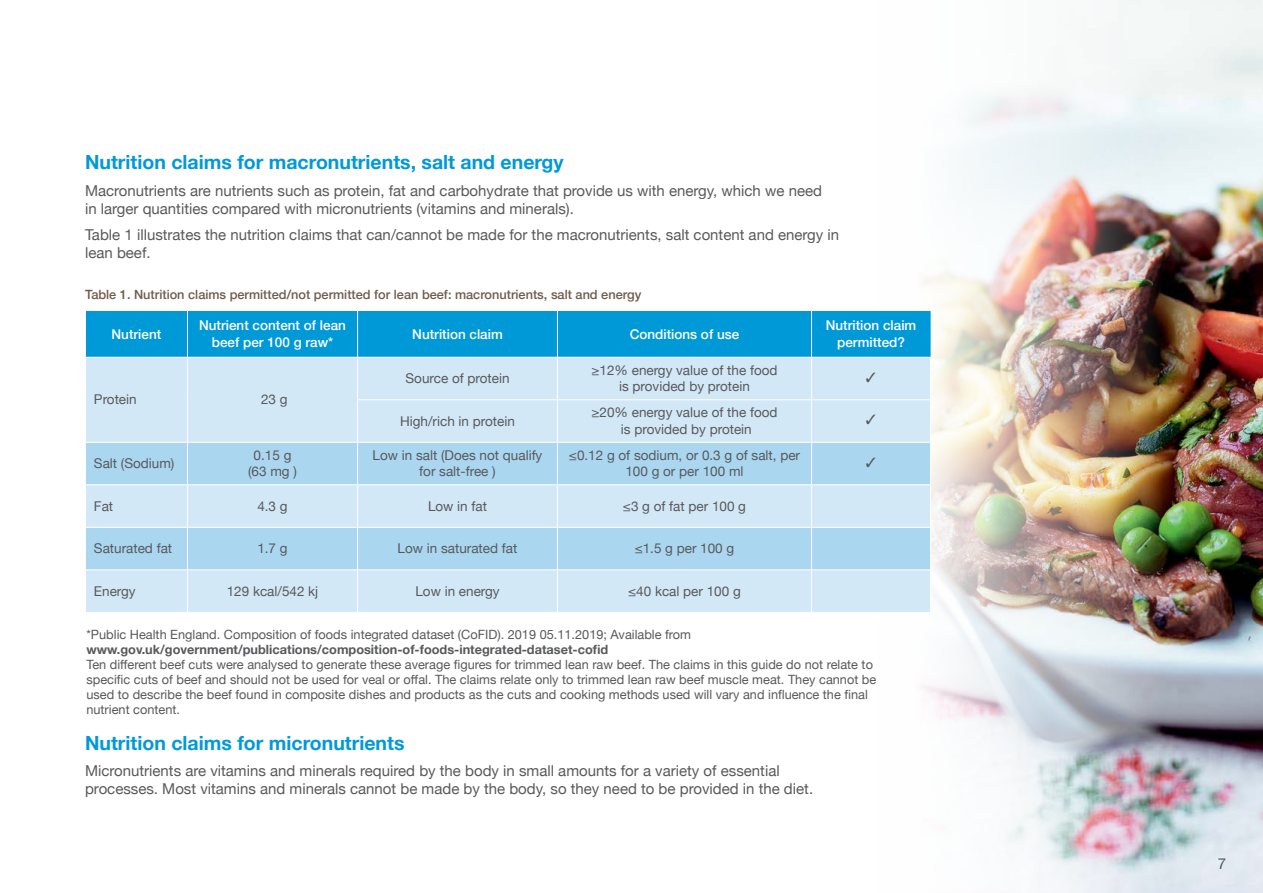
<style>
.page{position:relative;width:1263px;height:893px;background:#fff}
.page>*{position:absolute;margin:0;border:0;box-sizing:border-box;transform-origin:0 0}
.A4_SUBHEAD_1{font:700 19.5px "Helvetica Neue";color:#0099d8}
.MAIN_BODY{font:15px/18px "Helvetica Neue";color:#58595b}
.TABLE_BODY{font:13.5px/16.5px "Helvetica Neue";color:#58595b;text-align:center}
.TABLE_HEADING{font:500 13.5px/16.5px "Helvetica Neue";color:#fff;text-align:center}
.FOOT_NOTES_2019{font:12.75px/15px "Helvetica Neue";color:#58595b}
.MAIN_CAPTION_2019{font:500 12.75px "Helvetica Neue";color:#6f5b4b}
.s1{font-weight:700}
</style>
<div class="page">
<img style="left:923px;top:0;width:340px;height:893px">
<div style="left:86px;top:311px;width:844px;height:46px;background:#0099d8"></div>
<div style="left:86px;top:358px;width:844px;height:254px;background:#d3e8f7"></div>
<svg style="left:86px;top:443px;width:844px;height:126px;background:#b8dcf2"></svg>
<hr style="left:187px;top:311px;width:1px;height:46px;background:#fff">
<hr style="left:357px;top:311px;width:1px;height:46px;background:#fff">
<hr style="left:557px;top:311px;width:1px;height:46px;background:#fff">
<hr style="left:811px;top:310px;width:119px;height:1px;background:#fff">
<hr style="left:811px;top:311px;width:1px;height:46px;background:#fff">
<hr style="left:811px;top:357px;width:120px;height:1px;background:#fff">
<hr style="left:187px;top:358px;width:1px;height:42px;background:#fff">
<hr style="left:187px;top:400px;width:1px;height:42px;background:#fff">
<hr style="left:357px;top:358px;width:1px;height:41px;background:#fff">
<hr style="left:357px;top:400px;width:1px;height:42px;background:#fff">
<hr style="left:557px;top:358px;width:1px;height:41px;background:#fff">
<hr style="left:811px;top:358px;width:1px;height:41px;background:#fff">
<hr style="left:930px;top:358px;width:1px;height:41px;background:#fff">
<hr style="left:557px;top:400px;width:1px;height:42px;background:#fff">
<hr style="left:811px;top:400px;width:1px;height:42px;background:#fff">
<hr style="left:930px;top:400px;width:1px;height:42px;background:#fff">
<hr style="left:357px;top:399px;width:200px;height:1px;background:#fff">
<hr style="left:557px;top:399px;width:254px;height:1px;background:#fff">
<hr style="left:811px;top:399px;width:120px;height:1px;background:#fff">
<hr style="left:187px;top:485px;width:1px;height:42px;background:#fff">
<hr style="left:187px;top:570px;width:1px;height:42px;background:#fff">
<hr style="left:357px;top:485px;width:1px;height:42px;background:#fff">
<hr style="left:357px;top:570px;width:1px;height:42px;background:#fff">
<hr style="left:557px;top:485px;width:1px;height:42px;background:#fff">
<hr style="left:557px;top:570px;width:1px;height:42px;background:#fff">
<hr style="left:811px;top:485px;width:1px;height:42px;background:#fff">
<hr style="left:811px;top:570px;width:1px;height:42px;background:#fff">
<hr style="left:930px;top:485px;width:1px;height:42px;background:#fff">
<hr style="left:930px;top:570px;width:1px;height:42px;background:#fff">
<hr style="left:811px;top:612px;width:120px;height:1px;background:#fff">
<hr style="left:85px;top:442px;width:102px;height:1px;background:#fff">
<hr style="left:187px;top:442px;width:171px;height:1px;background:#fff">
<hr style="left:358px;top:442px;width:199px;height:1px;background:#fff">
<hr style="left:557px;top:442px;width:254px;height:1px;background:#fff">
<hr style="left:811px;top:442px;width:119px;height:1px;background:#fff">
<hr style="left:187px;top:443px;width:1px;height:41px;background:#fff">
<hr style="left:357px;top:443px;width:1px;height:41px;background:#fff">
<hr style="left:557px;top:443px;width:1px;height:41px;background:#fff">
<hr style="left:811px;top:443px;width:1px;height:41px;background:#fff">
<hr style="left:930px;top:442px;width:1px;height:42px;background:#fff">
<hr style="left:85px;top:484px;width:102px;height:1px;background:#fff">
<hr style="left:187px;top:484px;width:171px;height:1px;background:#fff">
<hr style="left:358px;top:484px;width:199px;height:1px;background:#fff">
<hr style="left:557px;top:484px;width:254px;height:1px;background:#fff">
<hr style="left:811px;top:484px;width:120px;height:1px;background:#fff">
<hr style="left:85px;top:527px;width:102px;height:1px;background:#fff">
<hr style="left:187px;top:527px;width:171px;height:1px;background:#fff">
<hr style="left:358px;top:527px;width:199px;height:1px;background:#fff">
<hr style="left:557px;top:527px;width:254px;height:1px;background:#fff">
<hr style="left:811px;top:527px;width:119px;height:1px;background:#fff">
<hr style="left:187px;top:528px;width:1px;height:41px;background:#fff">
<hr style="left:357px;top:528px;width:1px;height:41px;background:#fff">
<hr style="left:557px;top:528px;width:1px;height:41px;background:#fff">
<hr style="left:811px;top:528px;width:1px;height:41px;background:#fff">
<hr style="left:930px;top:527px;width:1px;height:42px;background:#fff">
<hr style="left:85px;top:569px;width:102px;height:1px;background:#fff">
<hr style="left:187px;top:569px;width:171px;height:1px;background:#fff">
<hr style="left:358px;top:569px;width:199px;height:1px;background:#fff">
<hr style="left:557px;top:569px;width:254px;height:1px;background:#fff">
<hr style="left:811px;top:569px;width:120px;height:1px;background:#fff">
<svg style="left:866px;top:372px;width:10px;height:10px"></svg>
<svg style="left:866px;top:415px;width:10px;height:9px"></svg>
<svg style="left:866px;top:457px;width:10px;height:10px"></svg>
<p class="A4_SUBHEAD_1" style="left:85px;top:147px;width:480px">Nutrition claims for macronutrients, salt and energy</p>
<p class="MAIN_BODY" style="left:85px;top:182px;width:738px">Macronutrients are nutrients such as protein, fat and carbohydrate that provide us with energy, which we need in larger quantities compared with micronutrients (vitamins and minerals).</p>
<p class="MAIN_BODY" style="left:85px;top:227px;width:755px">Table 1 illustrates the nutrition claims that can/cannot be made for the macronutrients, salt content and energy in lean beef.</p>
<p class="MAIN_CAPTION_2019" style="left:85px;top:285px;width:558px">Table 1. Nutrition claims permitted/not permitted for lean beef: macronutrients, salt and energy</p>
<p class="TABLE_HEADING" style="left:112px;top:324px;width:51px">Nutrient</p>
<p class="TABLE_HEADING" style="left:199px;top:316px;width:148px">Nutrient content of lean beef per 100 g raw*</p>
<p class="TABLE_HEADING" style="left:412px;top:324px;width:92px">Nutrition claim</p>
<p class="TABLE_HEADING" style="left:630px;top:324px;width:111px">Conditions of use</p>
<p class="TABLE_HEADING" style="left:826px;top:316px;width:92px">Nutrition claim permitted?</p>
<p class="TABLE_BODY" style="left:94px;top:392px;width:44px">Protein</p>
<p class="TABLE_BODY" style="left:261px;top:392px;width:28px">23 g</p>
<p class="TABLE_BODY" style="left:94px;top:456px;width:82px">Salt (Sodium)</p>
<p class="TABLE_BODY" style="left:254px;top:447px;width:39px">0.15 g</p>
<p class="TABLE_BODY" style="left:248px;top:464px;width:50px">(63 mg )</p>
<p class="TABLE_BODY" style="left:405px;top:371px;width:106px">Source of protein</p>
<p class="TABLE_BODY" style="left:591px;top:362px;width:188px">≥12% energy value of the food is provided by protein</p>
<p class="TABLE_BODY" style="left:400px;top:413px;width:116px">High/rich in protein</p>
<p class="TABLE_BODY" style="left:591px;top:405px;width:188px">≥20% energy value of the food is provided by protein</p>
<p class="TABLE_BODY" style="left:373px;top:447px;width:171px">Low in salt (Does not qualify for salt-free )</p>
<p class="TABLE_BODY" style="left:569px;top:447px;width:233px">≤0.12 g of sodium, or 0.3 g of salt, per<br>100 g or per 100 ml</p>
<p class="TABLE_BODY" style="left:94px;top:498px;width:21px">Fat</p>
<p class="TABLE_BODY" style="left:257px;top:498px;width:32px">4.3 g</p>
<p class="TABLE_BODY" style="left:428px;top:498px;width:60px">Low in fat</p>
<p class="TABLE_BODY" style="left:623px;top:498px;width:125px">≤3 g of fat per 100 g</p>
<p class="TABLE_BODY" style="left:94px;top:541px;width:80px">Saturated fat</p>
<p class="TABLE_BODY" style="left:257px;top:541px;width:32px">1.7 g</p>
<p class="TABLE_BODY" style="left:398px;top:541px;width:121px">Low in saturated fat</p>
<p class="TABLE_BODY" style="left:635px;top:541px;width:101px">≤1.5 g per 100 g</p>
<p class="TABLE_BODY" style="left:94px;top:583px;width:43px">Energy</p>
<p class="TABLE_BODY" style="left:227px;top:583px;width:93px">129 kcal/542 kj</p>
<p class="TABLE_BODY" style="left:415px;top:583px;width:86px">Low in energy</p>
<p class="TABLE_BODY" style="left:628px;top:583px;width:114px">≤40 kcal per 100 g</p>
<p class="FOOT_NOTES_2019" style="left:86px;top:628px;width:791px">*Public Health England. Composition of foods integrated dataset (CoFID). 2019 05.11.2019; Available from <span class="s1">www.gov.uk/government/publications/composition-of-foods-integrated-dataset-cofid<br></span>Ten different beef cuts were analysed to generate these average figures for trimmed lean raw beef. The claims in this guide do not relate to specific cuts of beef and should not be used for veal or offal. The claims relate only to trimmed lean raw beef muscle meat. They cannot be used to describe the beef found in composite dishes and products as the cuts and cooking methods used will vary and influence the final nutrient content.</p>
<p class="A4_SUBHEAD_1" style="left:85px;top:727px;width:321px">Nutrition claims for micronutrients</p>
<p class="MAIN_BODY" style="left:85px;top:763px;width:730px">Micronutrients are vitamins and minerals required by the body in small amounts for a variety of essential processes. Most vitamins and minerals cannot be made by the body, so they need to be provided in the diet.</p>
<p class="MAIN_BODY" style="left:1218px;top:856px;width:10px">7</p>
</div>
